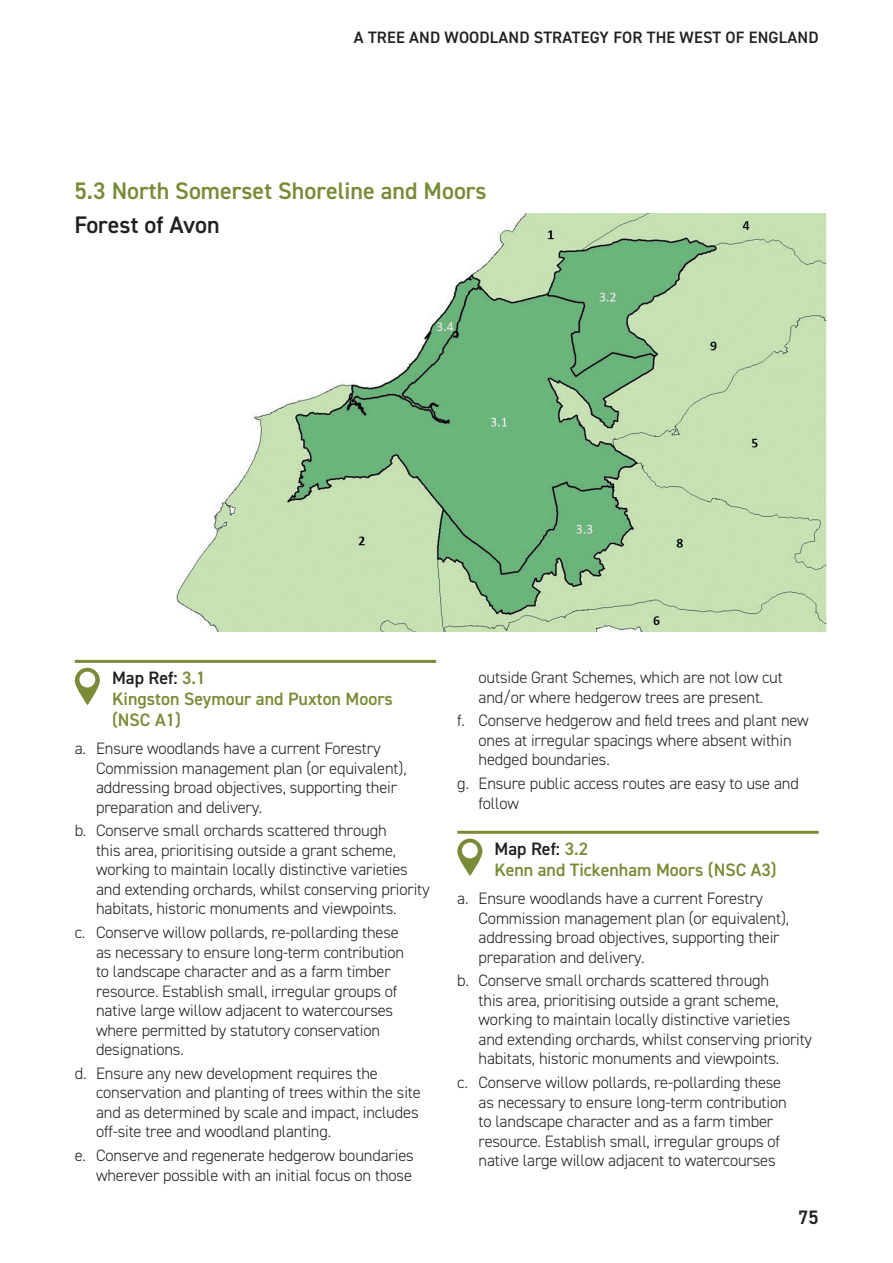
<style>
.page{position:relative;width:893px;height:1263px;background:#fff}
.page>*{position:absolute;margin:0;border:0;box-sizing:border-box;transform-origin:0 0}
._5_Subs{font:600 24px "DIN2014";color:#798b36}
.Sub_1{font:600 24px "DIN2014";color:#231f20}
.t1{font:600 19.5px "DIN2014";color:#231f20}
._5_map_ref_subs{font:600 18px/21px "DIN2014";color:#798b36}
._5_map_bullets{font:300 16.5px/19.5px "DIN2014";letter-spacing:-.01em;color:#231f20}
.t2{font:600 16.5px "DIN2014";letter-spacing:.01em;color:#231f20}
.s1{color:#231f20}
</style>
<div class="page">
<img style="left:176px;top:213px;width:651px;height:418px">
<hr style="left:75px;top:660px;width:361px;height:3px;background:#798b36">
<svg style="left:75px;top:668px;width:25px;height:37px"></svg>
<hr style="left:457px;top:831px;width:362px;height:3px;background:#798b36">
<svg style="left:457px;top:839px;width:25px;height:37px"></svg>
<p class="t2" style="left:354px;top:26px;width:466px">A TREE AND WOODLAND STRATEGY FOR THE WEST OF ENGLAND</p>
<p class="_5_Subs" style="left:74px;top:175px;width:414px">5.3 North Somerset Shoreline and Moors</p>
<p class="Sub_1" style="left:74px;top:209px;width:147px">Forest of Avon</p>
<p class="_5_map_ref_subs" style="left:112px;top:667px;width:282px"><span class="s1">Map Ref:</span> 3.1<br>Kingston Seymour and Puxton Moors (NSC A1)</p>
<p class="_5_map_bullets" style="left:96px;top:739px;width:312px;text-indent:-21px">a. Ensure woodlands have a current Forestry Commission management plan (or equivalent), addressing broad objectives, supporting their preparation and delivery.</p>
<p class="_5_map_bullets" style="left:96px;top:821px;width:335px;text-indent:-21px">b. Conserve small orchards scattered through<br>this area, prioritising outside a grant scheme, working to maintain locally distinctive varieties and extending orchards, whilst conserving priority habitats, historic monuments and viewpoints.</p>
<p class="_5_map_bullets" style="left:96px;top:923px;width:310px;text-indent:-21px">c. Conserve willow pollards, re-pollarding these as necessary to ensure long-term contribution to landscape character and as a farm timber resource. Establish small, irregular groups of native large willow adjacent to watercourses where permitted by statutory conservation designations.</p>
<p class="_5_map_bullets" style="left:96px;top:1063px;width:326px;text-indent:-21px">d. Ensure any new development requires the conservation and planting of trees within the site and as determined by scale and impact, includes off-site tree and woodland planting.</p>
<p class="_5_map_bullets" style="left:75px;top:1146px;width:340px;text-align:right">e. Conserve and regenerate hedgerow boundaries wherever possible with an initial focus on those</p>
<p class="_5_map_bullets" style="left:479px;top:668px;width:306px">outside Grant Schemes, which are not low cut and/or where hedgerow trees are present.</p>
<p class="_5_map_bullets" style="left:479px;top:711px;width:332px;text-indent:-21px">f. Conserve hedgerow and field trees and plant new ones at irregular spacings where absent within hedged boundaries.</p>
<p class="_5_map_bullets" style="left:479px;top:774px;width:322px;text-indent:-21px">g. Ensure public access routes are easy to use and follow</p>
<p class="_5_map_ref_subs" style="left:495px;top:838px;width:283px"><span class="s1">Map Ref:</span> 3.2<br>Kenn and Tickenham Moors (NSC A3)</p>
<p class="_5_map_bullets" style="left:479px;top:889px;width:312px;text-indent:-21px">a. Ensure woodlands have a current Forestry Commission management plan (or equivalent), addressing broad objectives, supporting their preparation and delivery.</p>
<p class="_5_map_bullets" style="left:479px;top:971px;width:335px;text-indent:-21px">b. Conserve small orchards scattered through<br>this area, prioritising outside a grant scheme, working to maintain locally distinctive varieties and extending orchards, whilst conserving priority habitats, historic monuments and viewpoints.</p>
<p class="_5_map_bullets" style="left:479px;top:1073px;width:310px;text-indent:-21px">c. Conserve willow pollards, re-pollarding these as necessary to ensure long-term contribution to landscape character and as a farm timber resource. Establish small, irregular groups of native large willow adjacent to watercourses</p>
<p class="t1" style="left:798px;top:1204px;width:22px">75</p>
</div>
